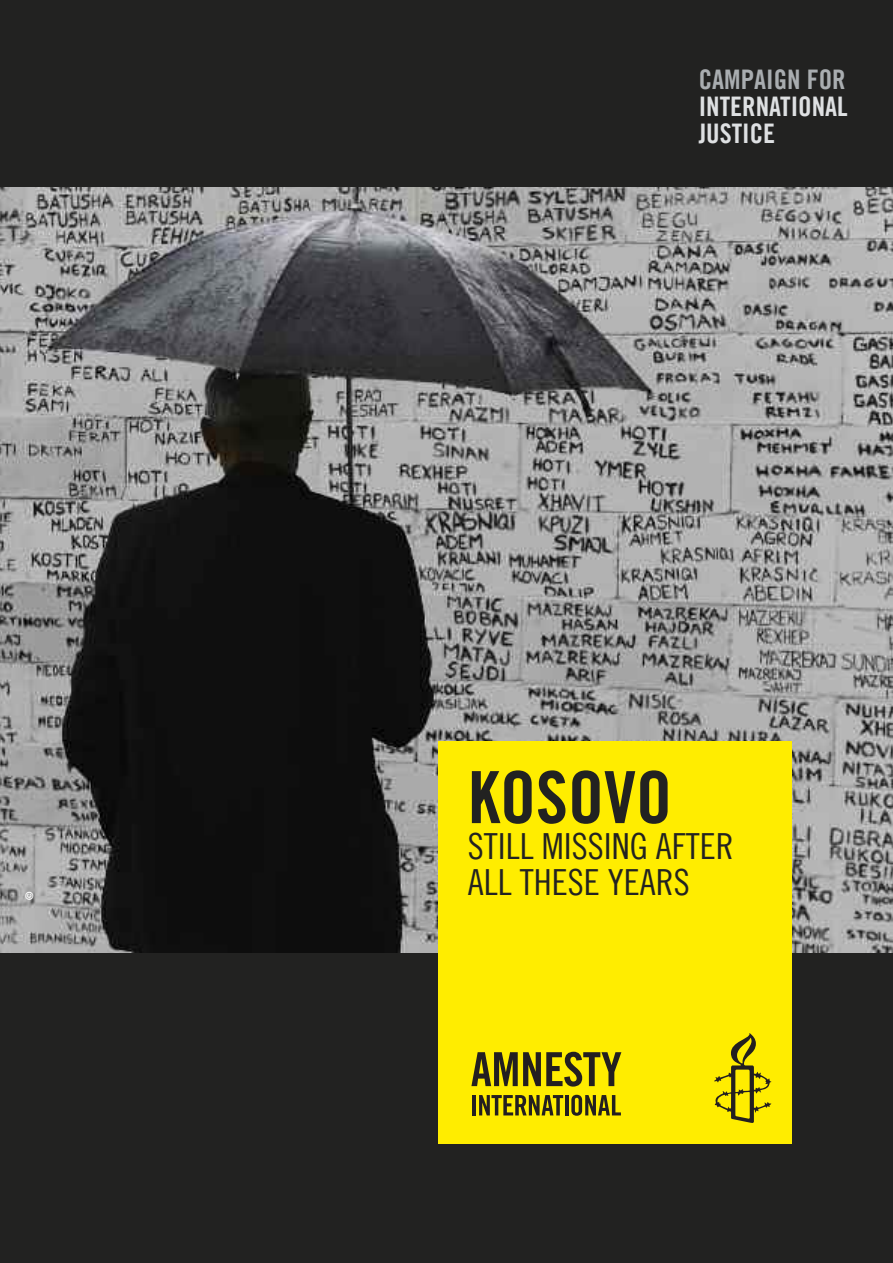
<style>
.page{position:relative;width:893px;height:1263px;background:#222221}
.page>*{position:absolute;margin:0;border:0;box-sizing:border-box;transform-origin:0 0}
.t1{font:72px "Amnesty Trade Gothic Bd Cn 20";color:#222221}
.t2{font:36px "Amnesty Trade Gothic Cn 18";color:#222221}
.t3{font:27px/27px "Amnesty Trade Gothic Bd Cn 20";color:#dee0e2}
.t4{font:27px "Amnesty Trade Gothic Bd Cn 20";color:#a9adb0}
.t5{font:10.5px "Amnesty Trade Gothic Bd 2";color:#fff}
</style>
<div class="page">
<img style="left:0;top:188px;width:893px;height:764px">
<div style="left:438px;top:741px;width:353px;height:403px;background:#ffed00"></div>
<svg style="left:714px;top:1033px;width:57px;height:90px"></svg>
<hr style="left:472px;top:1095px;width:4px;height:20px;background:#231f20">
<svg style="left:479px;top:1095px;width:84px;height:20px"></svg>
<hr style="left:565px;top:1095px;width:3px;height:20px;background:#231f20">
<svg style="left:571px;top:1095px;width:50px;height:21px"></svg>
<svg style="left:471px;top:1052px;width:150px;height:34px"></svg>
<p class="t5" style="left:23px;top:900px;width:10px;rotate:-90deg">©</p>
<p class="t4" style="left:699px;top:63px;width:148px">CAMPAIGN FOR</p>
<p class="t3" style="left:699px;top:93px;width:150px">INTERNATIONAL<br>JUSTICE</p>
<h1 class="t1" style="left:468px;top:753px;width:205px">KOSOVO</h1>
<p class="t2" style="left:468px;top:824px;width:267px">STILL MISSING AFTER</p>
<p class="t2" style="left:468px;top:860px;width:223px">ALL THESE YEARS</p>
</div>
